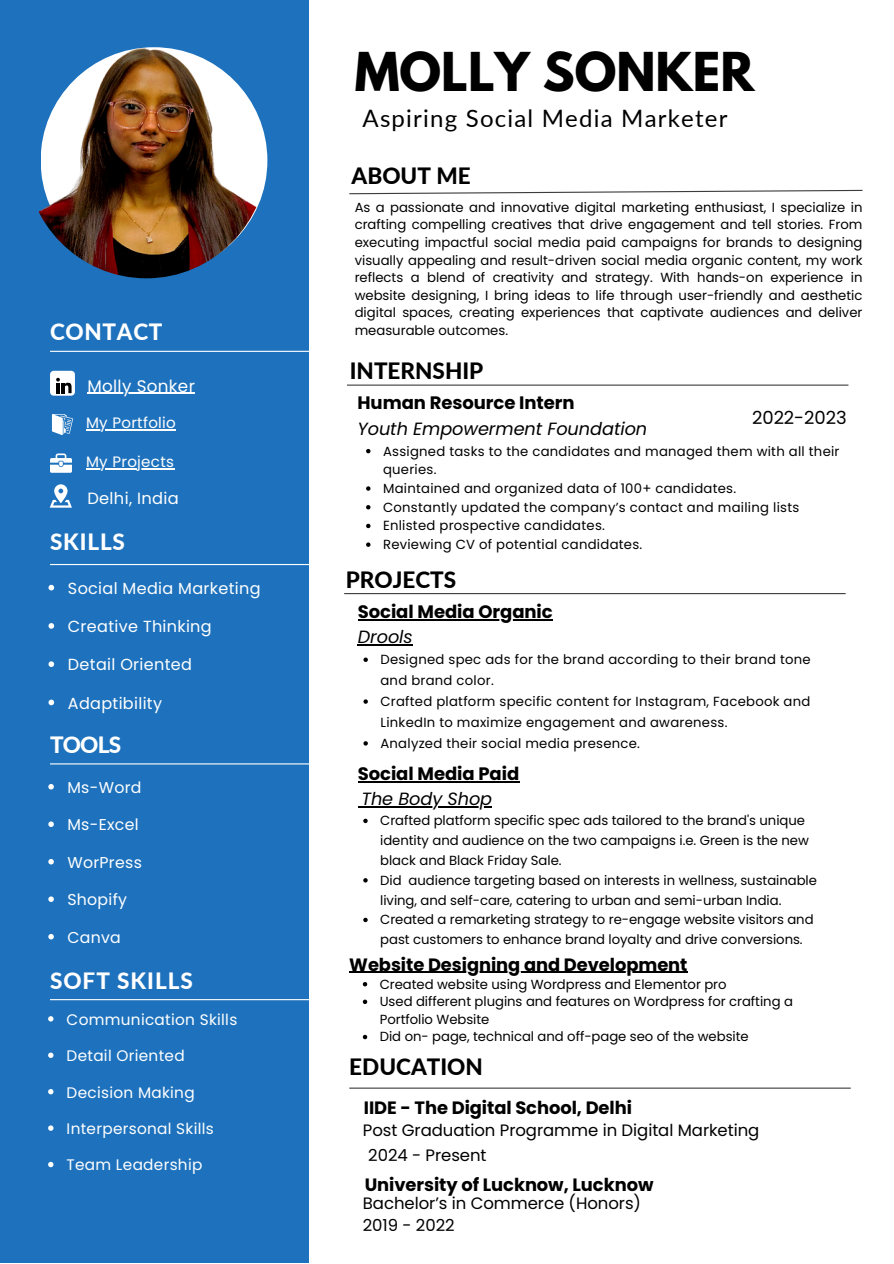
<style>
.page{position:relative;width:894px;height:1264px;background:#fff}
.page>*{position:absolute;margin:0;border:0;box-sizing:border-box;transform-origin:0 0}
.t1{font:700 47.4px "League Spartan";color:#000}
.t2{font:24px "Lato";letter-spacing:.05em;color:#000}
.t3{font:800 22.5px "Lato";color:#000}
.t4{font:800 22.5px "Lato";letter-spacing:.035em;color:#fff}
.t5{font:700 18px "Poppins";letter-spacing:-.005em;color:#000}
.t6{font:18px "Poppins";letter-spacing:-.005em;color:#000}
.t7{font:700 17.85px "Poppins";letter-spacing:-.005em;color:#000}
.t8{font:italic 17.7px "Poppins";letter-spacing:-.005em;color:#000}
.t9{font:16.8px "Poppins";letter-spacing:.02em;color:#fff}
.t10{font:16.5px "Poppins";letter-spacing:-.005em;color:#000}
.t11{font:16.35px "Poppins";letter-spacing:.02em;color:#fff}
.t12{font:16.05px "Poppins";letter-spacing:.02em;color:#fff}
.t13{font:15.75px "Poppins";letter-spacing:.02em;color:#fff}
.t14{font:15.3px "Poppins";letter-spacing:.02em;color:#fff}
.t15{font:15px "Poppins";letter-spacing:.02em;color:#fff}
.t16{font:13.2px/17.5px "Poppins";letter-spacing:-.005em;color:#000}
.t17{font:13.2px/20.9px "Poppins";letter-spacing:.02em;color:#000}
</style>
<div class="page">
<div style="left:0;top:0;width:308px;height:1262px;background:#1e72bd"></div>
<hr style="left:50px;top:351px;width:269px;height:1px;background:#fff">
<hr style="left:50px;top:564px;width:269px;height:1px;background:#fff">
<img style="left:25px;top:32px;width:242px;height:246px;border-radius:50%">
<svg style="left:50px;top:484px;width:22px;height:23px"></svg>
<div style="left:50px;top:371px;width:25px;height:24px;background:#fff;border-radius:4px"></div>
<svg style="left:56px;top:378px;width:16px;height:15px"></svg>
<svg style="left:349px;top:189px;width:514px;height:6px"></svg>
<hr style="left:50px;top:999px;width:269px;height:1px;background:#fff">
<hr style="left:50px;top:763px;width:269px;height:1px;background:#fff">
<hr style="left:357px;top:619px;width:195px;height:1px;background:#000">
<hr style="left:357px;top:644px;width:55px;height:1px;background:#000">
<svg style="left:363px;top:657px;width:5px;height:5px"></svg>
<svg style="left:363px;top:699px;width:5px;height:4px"></svg>
<svg style="left:363px;top:741px;width:5px;height:4px"></svg>
<hr style="left:344px;top:593px;width:501px;height:1px;background:#3d3d3d">
<svg style="left:52px;top:414px;width:21px;height:21px"></svg>
<svg style="left:50px;top:453px;width:22px;height:19px"></svg>
<hr style="left:87px;top:393px;width:108px;height:1px;background:#fff">
<hr style="left:86px;top:429px;width:35px;height:1px;background:#fff">
<hr style="left:121px;top:429px;width:55px;height:1px;background:#fff">
<svg style="left:48px;top:585px;width:6px;height:5px"></svg>
<svg style="left:48px;top:623px;width:6px;height:5px"></svg>
<svg style="left:48px;top:661px;width:6px;height:6px"></svg>
<svg style="left:48px;top:699px;width:6px;height:6px"></svg>
<svg style="left:48px;top:784px;width:6px;height:5px"></svg>
<svg style="left:48px;top:821px;width:6px;height:6px"></svg>
<svg style="left:48px;top:859px;width:6px;height:5px"></svg>
<svg style="left:48px;top:896px;width:6px;height:6px"></svg>
<svg style="left:48px;top:934px;width:6px;height:5px"></svg>
<hr style="left:347px;top:384px;width:501px;height:1px;background:#3d3d3d">
<svg style="left:366px;top:449px;width:4px;height:4px"></svg>
<svg style="left:366px;top:486px;width:4px;height:5px"></svg>
<svg style="left:366px;top:505px;width:4px;height:4px"></svg>
<svg style="left:366px;top:524px;width:4px;height:4px"></svg>
<svg style="left:366px;top:542px;width:4px;height:5px"></svg>
<hr style="left:349px;top:971px;width:338px;height:1px;background:#000">
<svg style="left:363px;top:982px;width:4px;height:4px"></svg>
<svg style="left:363px;top:999px;width:4px;height:5px"></svg>
<svg style="left:363px;top:1034px;width:4px;height:5px"></svg>
<hr style="left:357px;top:781px;width:162px;height:1px;background:#000">
<hr style="left:361px;top:806px;width:131px;height:1px;background:#000">
<svg style="left:363px;top:818px;width:4px;height:5px"></svg>
<svg style="left:363px;top:878px;width:4px;height:4px"></svg>
<svg style="left:363px;top:917px;width:4px;height:5px"></svg>
<svg style="left:48px;top:1016px;width:5px;height:5px"></svg>
<svg style="left:48px;top:1052px;width:5px;height:5px"></svg>
<svg style="left:48px;top:1089px;width:5px;height:5px"></svg>
<svg style="left:48px;top:1125px;width:5px;height:5px"></svg>
<svg style="left:48px;top:1161px;width:5px;height:6px"></svg>
<hr style="left:86px;top:468px;width:88px;height:1px;background:#fff">
<hr style="left:349px;top:1087px;width:501px;height:1px;background:#3d3d3d">
<h2 class="t4" style="left:50px;top:317px;width:114px">CONTACT</h2>
<p class="t9" style="left:87px;top:374px;width:109px">Molly Sonker</p>
<h2 class="t15" style="left:86px;top:412px;width:91px">My Portfolio</h2>
<p class="t15" style="left:86px;top:451px;width:89px">My Projects</p>
<p class="t11" style="left:87px;top:486px;width:93px">Delhi, India</p>
<p class="t4" style="left:50px;top:528px;width:76px">SKILLS</p>
<p class="t12" style="left:68px;top:577px;width:194px">Social Media Marketing</p>
<p class="t12" style="left:68px;top:615px;width:145px">Creative Thinking</p>
<p class="t12" style="left:68px;top:653px;width:125px">Detail Oriented</p>
<h2 class="t12" style="left:68px;top:691px;width:96px">Adaptibility</h2>
<p class="t4" style="left:50px;top:730px;width:73px">TOOLS</p>
<p class="t13" style="left:67px;top:776px;width:76px">Ms-Word</p>
<p class="t13" style="left:67px;top:813px;width:73px">Ms-Excel</p>
<p class="t13" style="left:67px;top:851px;width:76px">WorPress</p>
<p class="t13" style="left:67px;top:888px;width:61px">Shopify</p>
<p class="t13" style="left:67px;top:926px;width:55px">Canva</p>
<p class="t4" style="left:50px;top:967px;width:144px">SOFT SKILLS</p>
<p class="t14" style="left:67px;top:1008px;width:172px">Communication Skills</p>
<h2 class="t14" style="left:67px;top:1045px;width:119px">Detail Oriented</h2>
<p class="t14" style="left:67px;top:1081px;width:130px">Decision Making</p>
<h5 class="t14" style="left:67px;top:1117px;width:149px">Interpersonal Skills</h5>
<p class="t14" style="left:67px;top:1154px;width:137px">Team Leadership</p>
<p class="t1" style="left:354px;top:48px;width:401px">MOLLY SONKER</p>
<p class="t2" style="left:362px;top:103px;width:366px">Aspiring Social Media Marketer</p>
<p class="t3" style="left:351px;top:162px;width:121px">ABOUT ME</p>
<p class="t16" style="left:354px;top:198px;width:509px;text-align:justify">As a passionate and innovative digital marketing enthusiast, I specialize in crafting compelling creatives that drive engagement and tell stories. From executing impactful social media paid campaigns for brands to designing visually appealing and result-driven social media organic content, my work reflects a blend of creativity and strategy. With hands-on experience in website designing, I bring ideas to life through user-friendly and aesthetic digital spaces, creating experiences that captivate audiences and deliver measurable outcomes.</p>
<p class="t3" style="left:350px;top:357px;width:135px">INTERNSHIP</p>
<p class="t5" style="left:357px;top:390px;width:219px">Human Resource Intern</p>
<p class="t8" style="left:357px;top:416px;width:291px">Youth Empowerment Foundation</p>
<p class="t6" style="left:751px;top:405px;width:96px">2022-2023</p>
<p class="t17" style="left:383px;top:441px;width:458px;line-height:18.8px">Assigned tasks to the candidates and managed them with all their queries.</p>
<h1 class="t17" style="left:383px;top:478px;width:354px">Maintained and organized data of 100+ candidates.</h1>
<h3 class="t17" style="left:383px;top:496px;width:417px">Constantly updated the company’s contact and mailing lists</h3>
<h2 class="t17" style="left:383px;top:515px;width:223px">Enlisted prospective candidates.</h2>
<p class="t17" style="left:383px;top:534px;width:261px">Reviewing CV of potential candidates.</p>
<p class="t3" style="left:345px;top:565px;width:112px">PROJECTS</p>
<h2 class="t5" style="left:357px;top:599px;width:196px">Social Media Organic</h2>
<h2 class="t8" style="left:357px;top:624px;width:57px">Drools</h2>
<p class="t17" style="left:380px;top:649px;width:432px">Designed spec ads for the brand according to their brand tone and brand color.</p>
<p class="t17" style="left:380px;top:691px;width:431px">Crafted platform specific content for Instagram, Facebook and<br>LinkedIn to maximize engagement and awareness.</p>
<p class="t17" style="left:380px;top:732px;width:261px">Analyzed their social media presence.</p>
<h5 class="t5" style="left:357px;top:761px;width:163px">Social Media Paid</h5>
<p class="t8" style="left:361px;top:786px;width:132px">The Body Shop</p>
<p class="t16" style="left:380px;top:810px;width:430px;line-height:19.8px">Crafted platform specific spec ads tailored to the brand's unique identity and audience on the two campaigns i.e. Green is the new black and Black Friday Sale.</p>
<p class="t16" style="left:380px;top:870px;width:438px;line-height:19.8px">Did audience targeting based on interests in wellness, sustainable living, and self-care, catering to urban and semi-urban India.</p>
<p class="t16" style="left:380px;top:909px;width:435px;line-height:19.8px">Created a remarketing strategy to re-engage website visitors and past customers to enhance brand loyalty and drive conversions.</p>
<p class="t7" style="left:349px;top:951px;width:339px">Website Designing and Development</p>
<h2 class="t16" style="left:379px;top:975px;width:348px">Created website using Wordpress and Elementor pro</h2>
<p class="t16" style="left:379px;top:992px;width:414px">Used different plugins and features on Wordpress for crafting a<br>Portfolio Website</p>
<h4 class="t16" style="left:379px;top:1028px;width:370px">Did on- page, technical and off-page seo of the website</h4>
<p class="t3" style="left:349px;top:1052px;width:135px">EDUCATION</p>
<p class="t7" style="left:364px;top:1094px;width:269px">IIDE - The Digital School, Delhi</p>
<p class="t10" style="left:363px;top:1118px;width:398px">Post Graduation Programme in Digital Marketing</p>
<p class="t10" style="left:368px;top:1143px;width:120px">2024 - Present</p>
<p class="t7" style="left:364px;top:1172px;width:290px">University of Lucknow, Lucknow</p>
<p class="t10" style="left:363px;top:1192px;width:279px">Bachelor’s in Commerce (Honors)</p>
<h5 class="t10" style="left:363px;top:1213px;width:93px">2019 - 2022</h5>
</div>
